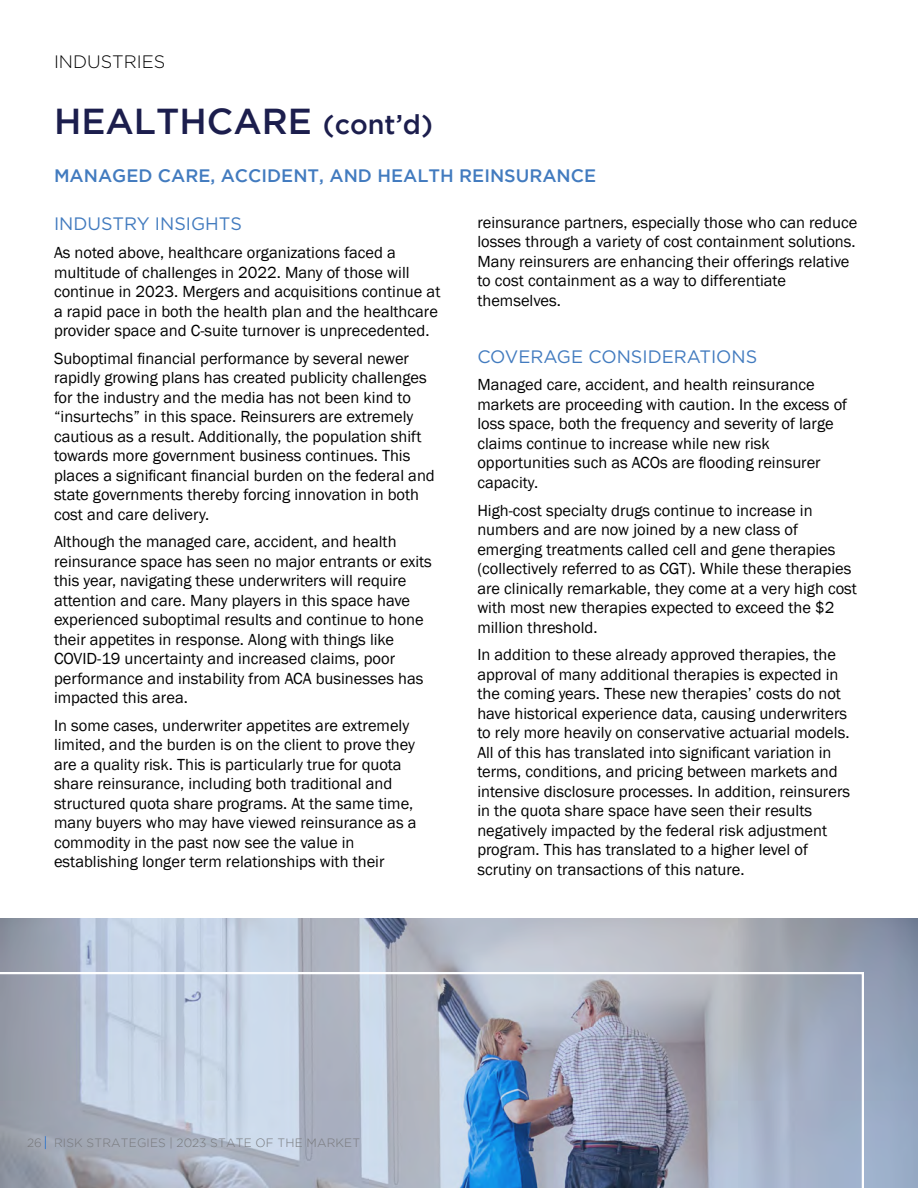
<style>
.page{position:relative;width:918px;height:1188px;background:#fff}
.page>*{position:absolute;margin:0;border:0;box-sizing:border-box;transform-origin:0 0}
.t1{font:500 36px "Gotham";color:#1c1e4d}
.t2{font:500 18px "Gotham";color:#427bbf}
.t3{font:18px "Gotham";color:#427bbf}
.t4{font:300 18px "Gotham";color:#000}
.t5{font:16.5px/19.5px "Franklin Gothic";color:#000}
.t6{font:300 12px "Gotham";letter-spacing:.015em;color:#77787b}
.s1{font-size:27px}
</style>
<div class="page">
<svg style="left:0;top:918px;width:918px;height:270px;background:#abb4c4"></svg>
<svg style="left:0;top:972px;width:864px;height:216px;background:#a6b1c4"></svg>
<svg style="left:45px;top:1136px;width:1px;height:13px"></svg>
<p class="t4" style="left:54px;top:51px;width:113px">INDUSTRIES</p>
<h1 class="t1" style="left:54px;top:101px;width:380px">HEALTHCARE <span class="s1">(cont’d)</span></h1>
<p class="t2" style="left:54px;top:166px;width:544px">MANAGED CARE, ACCIDENT, AND HEALTH REINSURANCE</p>
<p class="t5" style="left:477px;top:213px;width:382px">reinsurance partners, especially those who can reduce losses through a variety of cost containment solutions.<br>Many reinsurers are enhancing their offerings relative to cost containment as a way to differentiate themselves.</p>
<p class="t3" style="left:54px;top:213px;width:189px">INDUSTRY INSIGHTS</p>
<p class="t5" style="left:54px;top:243px;width:388px">As noted above, healthcare organizations faced a multitude of challenges in 2022. Many of those will continue in 2023. Mergers and acquisitions continue at a rapid pace in both the health plan and the healthcare provider space and C-suite turnover is unprecedented.</p>
<p class="t5" style="left:54px;top:349px;width:382px">Suboptimal financial performance by several newer rapidly growing plans has created publicity challenges for the industry and the media has not been kind to “insurtechs” in this space. Reinsurers are extremely cautious as a result. Additionally, the population shift towards more government business continues. This places a significant financial burden on the federal and state governments thereby forcing innovation in both cost and care delivery.</p>
<p class="t5" style="left:54px;top:532px;width:379px">Although the managed care, accident, and health reinsurance space has seen no major entrants or exits this year, navigating these underwriters will require attention and care. Many players in this space have experienced suboptimal results and continue to hone their appetites in response. Along with things like COVID-19 uncertainty and increased claims, poor performance and instability from ACA businesses has impacted this area.</p>
<p class="t5" style="left:54px;top:716px;width:364px">In some cases, underwriter appetites are extremely limited, and the burden is on the client to prove they are a quality risk. This is particularly true for quota share reinsurance, including both traditional and structured quota share programs. At the same time, many buyers who may have viewed reinsurance as a commodity in the past now see the value in establishing longer term relationships with their</p>
<p class="t3" style="left:477px;top:345px;width:282px">COVERAGE CONSIDERATIONS</p>
<p class="t5" style="left:477px;top:376px;width:371px">Managed care, accident, and health reinsurance markets are proceeding with caution. In the excess of loss space, both the frequency and severity of large claims continue to increase while new risk opportunities such as ACOs are flooding reinsurer capacity.</p>
<p class="t5" style="left:477px;top:501px;width:381px">High-cost specialty drugs continue to increase in numbers and are now joined by a new class of emerging treatments called cell and gene therapies (collectively referred to as CGT). While these therapies are clinically remarkable, they come at a very high cost with most new therapies expected to exceed the $2 million threshold.</p>
<p class="t5" style="left:477px;top:645px;width:374px">In addition to these already approved therapies, the approval of many additional therapies is expected in the coming years. These new therapies’ costs do not have historical experience data, causing underwriters to rely more heavily on conservative actuarial models.<br>All of this has translated into significant variation in terms, conditions, and pricing between markets and intensive disclosure processes. In addition, reinsurers in the quota share space have seen their results negatively impacted by the federal risk adjustment program. This has translated to a higher level of scrutiny on transactions of this nature.</p>
<p class="t6" style="left:27px;top:1136px;width:335px">26 RISK STRATEGIES | 2023 STATE OF THE MARKET</p>
</div>
